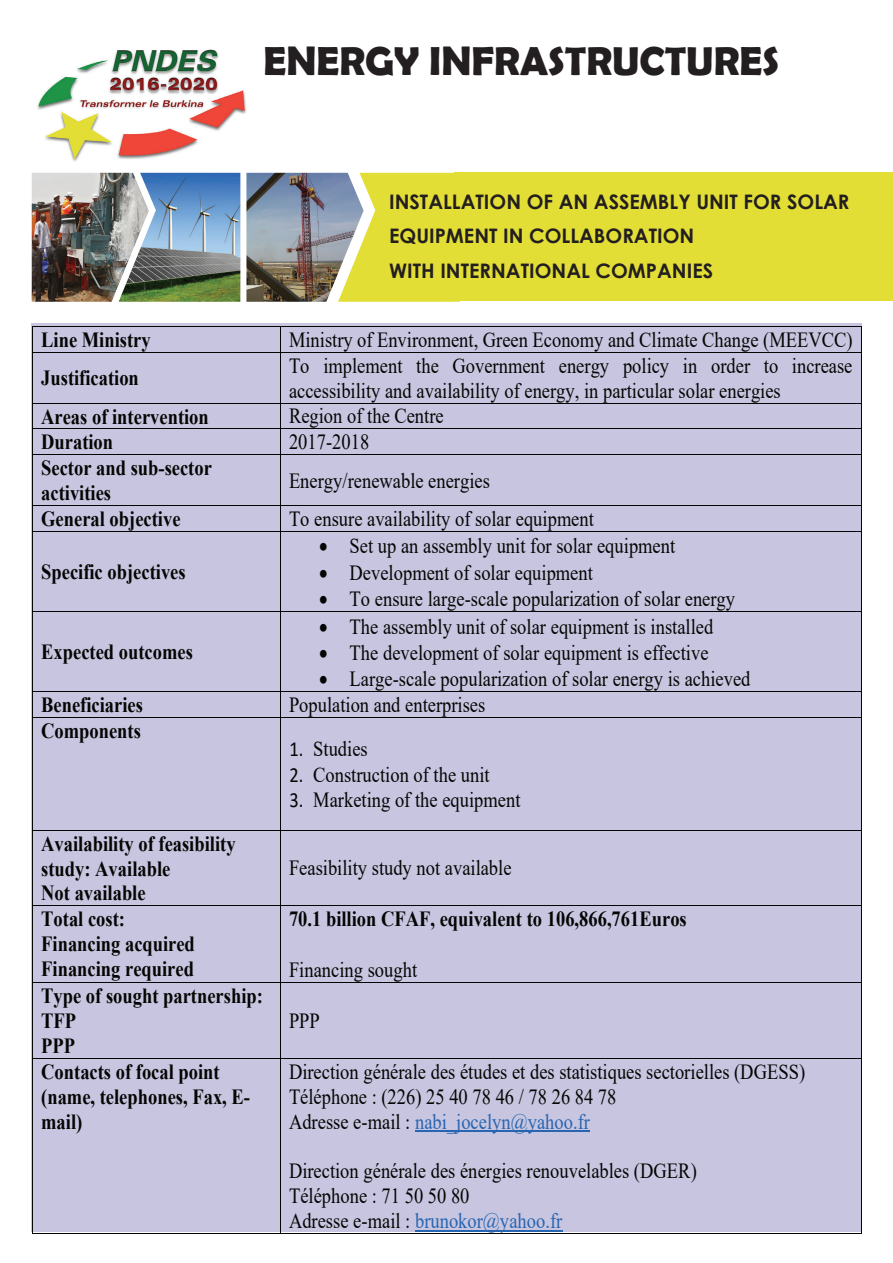
<style>
.page{position:relative;width:893px;height:1263px;background:#fff}
.page>*{position:absolute;margin:0;border:0;box-sizing:border-box;transform-origin:0 0}
.t1{font:700 40.5px "Berlin Sans FB Demi";color:#231f20}
.t2{font:21.6px/24.9px "Times New Roman";color:#050504;scale:.86 1}
.t3{font:700 21.6px/24.9px "Times New Roman";color:#050504;scale:.86 1}
.t4{font:700 19.95px/34.5px "Century Gothic";color:#231f20}
.s1{font-family:"Calibri"}
.s2{color:#2865b1}
</style>
<div class="page">
<img style="left:37px;top:49px;width:209px;height:113px">
<img style="left:32px;top:173px;width:87px;height:129px">
<img style="left:119px;top:173px;width:121px;height:129px">
<img style="left:246px;top:173px;width:92px;height:129px">
<svg style="left:338px;top:173px;width:122px;height:129px;background:#dcd954"></svg>
<div style="left:455px;top:173px;width:438px;height:128px;background:#e3de35"></div>
<div style="left:31px;top:323px;width:831px;height:909px;background:#c7c5df"></div>
<hr style="left:33px;top:326px;width:247px;height:1px;background:#050504">
<hr style="left:280px;top:326px;width:581px;height:1px;background:#050504">
<svg style="left:32px;top:326px;width:1px;height:27px"></svg>
<hr style="left:33px;top:352px;width:247px;height:1px;background:#050504">
<svg style="left:280px;top:327px;width:1px;height:25px"></svg>
<hr style="left:280px;top:352px;width:581px;height:1px;background:#050504">
<svg style="left:861px;top:326px;width:1px;height:27px"></svg>
<hr style="left:32px;top:353px;width:1px;height:49px;background:#050504">
<hr style="left:280px;top:353px;width:1px;height:49px;background:#050504">
<hr style="left:861px;top:353px;width:1px;height:49px;background:#050504">
<hr style="left:33px;top:402px;width:247px;height:1px;background:#050504">
<hr style="left:280px;top:402px;width:581px;height:1px;background:#050504">
<hr style="left:33px;top:428px;width:247px;height:1px;background:#050504">
<hr style="left:280px;top:428px;width:581px;height:1px;background:#050504">
<svg style="left:32px;top:402px;width:1px;height:53px"></svg>
<hr style="left:33px;top:454px;width:247px;height:1px;background:#050504">
<svg style="left:280px;top:403px;width:1px;height:51px"></svg>
<hr style="left:280px;top:454px;width:581px;height:1px;background:#050504">
<svg style="left:861px;top:402px;width:1px;height:53px"></svg>
<hr style="left:32px;top:455px;width:1px;height:50px;background:#050504">
<hr style="left:280px;top:455px;width:1px;height:50px;background:#050504">
<hr style="left:861px;top:455px;width:1px;height:50px;background:#050504">
<hr style="left:33px;top:505px;width:247px;height:1px;background:#050504">
<hr style="left:280px;top:505px;width:581px;height:1px;background:#050504">
<svg style="left:32px;top:505px;width:1px;height:27px"></svg>
<hr style="left:33px;top:531px;width:247px;height:1px;background:#050504">
<svg style="left:280px;top:506px;width:1px;height:25px"></svg>
<hr style="left:280px;top:531px;width:581px;height:1px;background:#050504">
<svg style="left:861px;top:505px;width:1px;height:27px"></svg>
<hr style="left:32px;top:532px;width:1px;height:79px;background:#050504">
<hr style="left:280px;top:532px;width:1px;height:79px;background:#050504">
<hr style="left:861px;top:532px;width:1px;height:79px;background:#050504">
<hr style="left:33px;top:611px;width:247px;height:1px;background:#050504">
<hr style="left:280px;top:611px;width:581px;height:1px;background:#050504">
<hr style="left:32px;top:612px;width:1px;height:79px;background:#050504">
<hr style="left:280px;top:612px;width:1px;height:79px;background:#050504">
<hr style="left:861px;top:612px;width:1px;height:79px;background:#050504">
<hr style="left:33px;top:691px;width:247px;height:1px;background:#050504">
<hr style="left:280px;top:691px;width:581px;height:1px;background:#050504">
<svg style="left:32px;top:691px;width:1px;height:27px"></svg>
<hr style="left:33px;top:717px;width:247px;height:1px;background:#050504">
<svg style="left:280px;top:692px;width:1px;height:25px"></svg>
<hr style="left:280px;top:717px;width:581px;height:1px;background:#050504">
<svg style="left:861px;top:691px;width:1px;height:27px"></svg>
<hr style="left:32px;top:718px;width:1px;height:112px;background:#050504">
<hr style="left:280px;top:718px;width:1px;height:112px;background:#050504">
<hr style="left:861px;top:718px;width:1px;height:112px;background:#050504">
<hr style="left:33px;top:830px;width:247px;height:1px;background:#050504">
<hr style="left:280px;top:830px;width:581px;height:1px;background:#050504">
<hr style="left:32px;top:831px;width:1px;height:74px;background:#050504">
<hr style="left:280px;top:831px;width:1px;height:74px;background:#050504">
<hr style="left:861px;top:831px;width:1px;height:74px;background:#050504">
<hr style="left:33px;top:905px;width:247px;height:1px;background:#050504">
<hr style="left:280px;top:905px;width:581px;height:1px;background:#050504">
<hr style="left:32px;top:906px;width:1px;height:76px;background:#050504">
<hr style="left:280px;top:906px;width:1px;height:76px;background:#050504">
<hr style="left:861px;top:906px;width:1px;height:76px;background:#050504">
<hr style="left:33px;top:982px;width:247px;height:1px;background:#050504">
<hr style="left:280px;top:982px;width:581px;height:1px;background:#050504">
<hr style="left:32px;top:983px;width:1px;height:75px;background:#050504">
<hr style="left:280px;top:983px;width:1px;height:75px;background:#050504">
<hr style="left:861px;top:983px;width:1px;height:75px;background:#050504">
<hr style="left:415px;top:1131px;width:175px;height:1px;background:#2865b1">
<hr style="left:415px;top:1230px;width:147px;height:1px;background:#2865b1">
<hr style="left:33px;top:1058px;width:247px;height:1px;background:#050504">
<hr style="left:280px;top:1058px;width:581px;height:1px;background:#050504">
<hr style="left:32px;top:1059px;width:1px;height:174px;background:#050504">
<hr style="left:33px;top:1233px;width:247px;height:1px;background:#050504">
<hr style="left:280px;top:1059px;width:1px;height:174px;background:#050504">
<hr style="left:280px;top:1233px;width:581px;height:1px;background:#050504">
<hr style="left:861px;top:1059px;width:1px;height:174px;background:#050504">
<h1 class="t1" style="left:264px;top:38px;width:517px">ENERGY INFRASTRUCTURES</h1>
<p class="t4" style="left:389px;top:183px;width:462px">INSTALLATION OF AN ASSEMBLY UNIT FOR SOLAR<br>EQUIPMENT IN COLLABORATION<br>WITH INTERNATIONAL COMPANIES</p>
<p class="t3" style="left:41px;top:327px;width:129px">Line Ministry</p>
<p class="t2" style="left:289px;top:326px;width:657px">Ministry of Environment, Green Economy and Climate Change (MEEVCC)</p>
<p class="t3" style="left:41px;top:365px;width:115px">Justification</p>
<p class="t2" style="left:289px;top:352px;width:657px">To implement the Government energy policy in order to increase accessibility and availability of energy, in particular solar energies</p>
<p class="t3" style="left:41px;top:403px;width:196px">Areas of intervention</p>
<p class="t2" style="left:289px;top:403px;width:181px">Region of the Centre</p>
<p class="t3" style="left:41px;top:429px;width:85px">Duration</p>
<p class="t2" style="left:289px;top:429px;width:95px">2017-2018</p>
<p class="t3" style="left:41px;top:455px;width:200px">Sector and sub-sector activities</p>
<p class="t2" style="left:289px;top:467px;width:235px">Energy/renewable energies</p>
<p class="t3" style="left:41px;top:506px;width:163px">General objective</p>
<p class="t2" style="left:289px;top:505px;width:356px">To ensure availability of solar equipment</p>
<p class="t3" style="left:41px;top:559px;width:169px">Specific objectives</p>
<p class="t2" style="left:319px;top:533px;width:415px">• Set up an assembly unit for solar equipment</p>
<p class="t2" style="left:319px;top:559px;width:320px">• Development of solar equipment</p>
<p class="t2" style="left:319px;top:586px;width:485px">• To ensure large-scale popularization of solar energy</p>
<p class="t3" style="left:41px;top:639px;width:178px">Expected outcomes</p>
<p class="t2" style="left:319px;top:613px;width:460px">• The assembly unit of solar equipment is installed</p>
<p class="t2" style="left:319px;top:639px;width:454px">• The development of solar equipment is effective</p>
<p class="t2" style="left:319px;top:666px;width:503px">• Large-scale popularization of solar energy is achieved</p>
<p class="t3" style="left:41px;top:692px;width:120px">Beneficiaries</p>
<p class="t2" style="left:289px;top:692px;width:230px">Population and enterprises</p>
<p class="t3" style="left:41px;top:718px;width:117px">Components</p>
<p class="t2" style="left:289px;top:736px;width:93px"><span class="s1">1.</span> Studies</p>
<p class="t2" style="left:289px;top:761px;width:234px"><span class="s1">2.</span> Construction of the unit</p>
<p class="t2" style="left:289px;top:786px;width:270px"><span class="s1">3.</span> Marketing of the equipment</p>
<p class="t3" style="left:41px;top:830px;width:227px">Availability of feasibility study: Available<br>Not available</p>
<p class="t2" style="left:289px;top:855px;width:260px">Feasibility study not available</p>
<p class="t3" style="left:41px;top:906px;width:180px">Total cost:<br>Financing acquired<br>Financing required</p>
<p class="t3" style="left:289px;top:906px;width:464px">70.1 billion CFAF, equivalent to 106,866,761Euros</p>
<p class="t2" style="left:289px;top:957px;width:151px">Financing sought</p>
<p class="t3" style="left:41px;top:983px;width:259px">Type of sought partnership:<br>TFP<br>PPP</p>
<p class="t2" style="left:289px;top:1008px;width:37px">PPP</p>
<p class="t3" style="left:41px;top:1058px;width:244px">Contacts of focal point (name, telephones, Fax, E&shy;mail)</p>
<p class="t2" style="left:289px;top:1058px;width:602px">Direction générale des études et des statistiques sectorielles (DGESS)<br>Téléphone : (226) 25 40 78 46 / 78 26 84 78<br>Adresse e-mail : <span class="s2">nabi_jocelyn@yahoo.fr</span></p>
<p class="t2" style="left:289px;top:1158px;width:476px">Direction générale des énergies renouvelables (DGER)<br>Téléphone : 71 50 50 80<br>Adresse e-mail : <span class="s2">brunokor@yahoo.fr</span></p>
</div>
